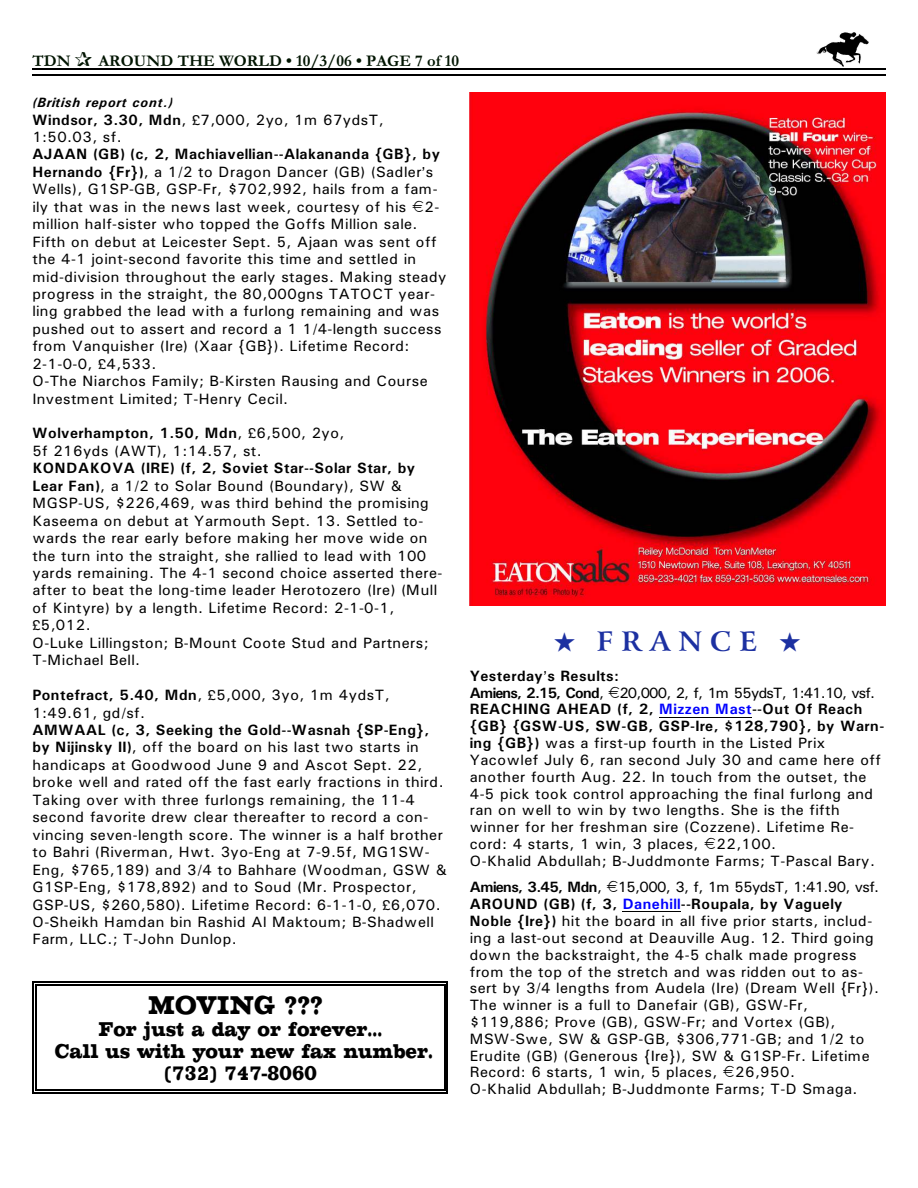
<style>
.page{position:relative;width:918px;height:1188px;background:#fff}
.page>*{position:absolute;margin:0;border:0;box-sizing:border-box;transform-origin:0 0}
.t1{font:27px "Chesterfield Condensed";letter-spacing:.01em;color:#000}
.t2{font:700 27px "Arrus BT";letter-spacing:.3em;color:#1c30a1}
.t3{font:21px/21.8px "Chesterfield Condensed";letter-spacing:.005em;color:#000;text-align:center}
.t4{font:700 16.5px "Garamond";color:#001400}
.t5{font:15px/17.4px "Univers";letter-spacing:.03em;color:#000}
.t6{font:700 15px "Univers";letter-spacing:.04em;color:#000}
.t7{font:italic 700 13.5px "Univers";letter-spacing:.055em;color:#000}
.s1{font-weight:700}
.s2{font-weight:700;color:#00f}
</style>
<div class="page">
<img style="left:817px;top:32px;width:51px;height:34px">
<hr style="left:32px;top:68px;width:853px;height:1px;background:#000">
<hr style="left:32px;top:75px;width:853px;height:1px;background:#000">
<hr style="left:35px;top:984px;width:2px;height:107px;background:#000">
<hr style="left:444px;top:984px;width:1px;height:107px;background:#000">
<hr style="left:35px;top:984px;width:410px;height:2px;background:#000">
<hr style="left:35px;top:1090px;width:410px;height:1px;background:#000">
<hr style="left:32px;top:981px;width:2px;height:113px;background:#000">
<hr style="left:447px;top:981px;width:1px;height:113px;background:#000">
<hr style="left:32px;top:981px;width:416px;height:2px;background:#000">
<hr style="left:32px;top:1092px;width:416px;height:2px;background:#000">
<hr style="left:659px;top:717px;width:93px;height:1px;background:#000">
<hr style="left:623px;top:912px;width:58px;height:1px;background:#000">
<img style="left:470px;top:93px;width:416px;height:513px">
<p class="t4" style="left:32px;top:55px;width:40px">TDN</p>
<p class="t4" style="left:98px;top:55px;width:362px">AROUND THE WORLD • 10/3/06 • PAGE 7 of 10</p>
<p class="t7" style="left:32px;top:98px;width:142px">(British report cont.)</p>
<p class="t5" style="left:32px;top:112px;width:353px"><span class="s1">Windsor, 3.30, Mdn</span>, 7,000, 2yo, 1m 67ydsT,<br>1:50.03, sf.</p>
<p class="t5" style="left:32px;top:147px;width:416px"><span class="s1">AJAAN (GB) (c, 2, Machiavellian--Alakananda {GB}, by Hernando {Fr})</span>, a 1/2 to Dragon Dancer (GB) (Sadler s Wells), G1SP-GB, GSP-Fr, $702,992, hails from a fam&shy;ily that was in the news last week, courtesy of his 2- million half-sister who topped the Goffs Million sale.<br>Fifth on debut at Leicester Sept. 5, Ajaan was sent off the 4-1 joint-second favorite this time and settled in mid-division throughout the early stages. Making steady progress in the straight, the 80,000gns TATOCT year&shy;ling grabbed the lead with a furlong remaining and was pushed out to assert and record a 1 1/4-length success from Vanquisher (Ire) (Xaar {GB}). Lifetime Record:<br>2-1-0-0, 4,533.<br>O-The Niarchos Family; B-Kirsten Rausing and Course Investment Limited; T-Henry Cecil.</p>
<p class="t5" style="left:32px;top:426px;width:314px"><span class="s1">Wolverhampton, 1.50, Mdn</span>, 6,500, 2yo,<br>5f 216yds (AWT), 1:14.57, st.</p>
<p class="t6" style="left:32px;top:463px;width:384px">KONDAKOVA (IRE) (f, 2, Soviet Star--Solar Star, by</p>
<p class="t5" style="left:32px;top:478px;width:371px"><span class="s1">Lear Fan)</span>, a 1/2 to Solar Bound (Boundary), SW &amp;</p>
<p class="t5" style="left:32px;top:496px;width:398px">MGSP-US, $226,469, was third behind the promising</p>
<p class="t5" style="left:32px;top:513px;width:393px">Kaseema on debut at Yarmouth Sept. 13. Settled to-</p>
<p class="t5" style="left:32px;top:531px;width:397px">wards the rear early before making her move wide on</p>
<p class="t5" style="left:32px;top:548px;width:395px">the turn into the straight, she rallied to lead with 100</p>
<p class="t5" style="left:32px;top:565px;width:412px">yards remaining. The 4-1 second choice asserted there-</p>
<p class="t5" style="left:32px;top:583px;width:406px">after to beat the long-time leader Herotozero (Ire) (Mull</p>
<p class="t5" style="left:32px;top:600px;width:363px">of Kintyre) by a length. Lifetime Record: 2-1-0-1,</p>
<p class="t5" style="left:41px;top:618px;width:51px">5,012.</p>
<p class="t5" style="left:32px;top:635px;width:398px">O-Luke Lillingston; B-Mount Coote Stud and Partners;</p>
<p class="t5" style="left:32px;top:653px;width:109px">T-Michael Bell.</p>
<p class="t5" style="left:32px;top:688px;width:359px"><span class="s1">Pontefract, 5.40, Mdn</span>, 5,000, 3yo, 1m 4ydsT,<br>1:49.61, gd/sf.</p>
<p class="t5" style="left:32px;top:722px;width:416px"><span class="s1">AMWAAL (c, 3, Seeking the Gold--Wasnah {SP-Eng}, by Nijinsky II)</span>, off the board on his last two starts in handicaps at Goodwood June 9 and Ascot Sept. 22, broke well and rated off the fast early fractions in third.<br>Taking over with three furlongs remaining, the 11-4 second favorite drew clear thereafter to record a con&shy;vincing seven-length score. The winner is a half brother to Bahri (Riverman, Hwt. 3yo-Eng at 7-9.5f, MG1SW-Eng, $765,189) and 3/4 to Bahhare (Woodman, GSW &amp; G1SP-Eng, $178,892) and to Soud (Mr. Prospector, GSP-US, $260,580). Lifetime Record: 6-1-1-0, 6,070.<br>O-Sheikh Hamdan bin Rashid Al Maktoum; B-Shadwell Farm, LLC.; T-John Dunlop.</p>
<h1 class="t1" style="left:148px;top:990px;width:176px">MOVING ???</h1>
<h2 class="t3" style="left:55px;top:1019px;width:380px">For just a day or forever...<br>Call us with your new fax number. (732) 747-8060</h2>
<h1 class="t2" style="left:554px;top:631px;width:248px">★ FRANCE ★</h1>
<p class="t5" style="left:470px;top:669px;width:416px;line-height:16.8px"><span class="s1">Yesterday s Results:<br>Amiens, 2.15, Cond</span>, 20,000, 2, f, 1m 55ydsT, 1:41.10, vsf.<br><span class="s1">REACHING AHEAD (f, 2,</span> <span class="s2">Mizzen Mast</span><span class="s1">--Out Of Reach {GB} {GSW-US, SW-GB, GSP-Ire, $128,790}, by Warn&shy;ing {GB})</span> was a first-up fourth in the Listed Prix Yacowlef July 6, ran second July 30 and came here off another fourth Aug. 22. In touch from the outset, the 4-5 pick took control approaching the final furlong and ran on well to win by two lengths. She is the fifth winner for her freshman sire (Cozzene). Lifetime Re&shy;cord: 4 starts, 1 win, 3 places, 22,100.<br>O-Khalid Abdullah; B-Juddmonte Farms; T-Pascal Bary.</p>
<p class="t5" style="left:470px;top:880px;width:411px;line-height:16.8px"><span class="s1">Amiens, 3.45, Mdn</span>, 15,000, 3, f, 1m 55ydsT, 1:41.90, vsf.<br><span class="s1">AROUND (GB) (f, 3,</span> <span class="s2">Danehill</span><span class="s1">--Roupala, by Vaguely Noble {Ire})</span> hit the board in all five prior starts, includ&shy;ing a last-out second at Deauville Aug. 12. Third going down the backstraight, the 4-5 chalk made progress from the top of the stretch and was ridden out to as&shy;sert by 3/4 lengths from Audela (Ire) (Dream Well {Fr}).<br>The winner is a full to Danefair (GB), GSW-Fr, $119,886; Prove (GB), GSW-Fr; and Vortex (GB), MSW-Swe, SW &amp; GSP-GB, $306,771-GB; and 1/2 to Erudite (GB) (Generous {Ire}), SW &amp; G1SP-Fr. Lifetime Record: 6 starts, 1 win, 5 places, 26,950.<br>O-Khalid Abdullah; B-Juddmonte Farms; T-D Smaga.</p>
</div>
